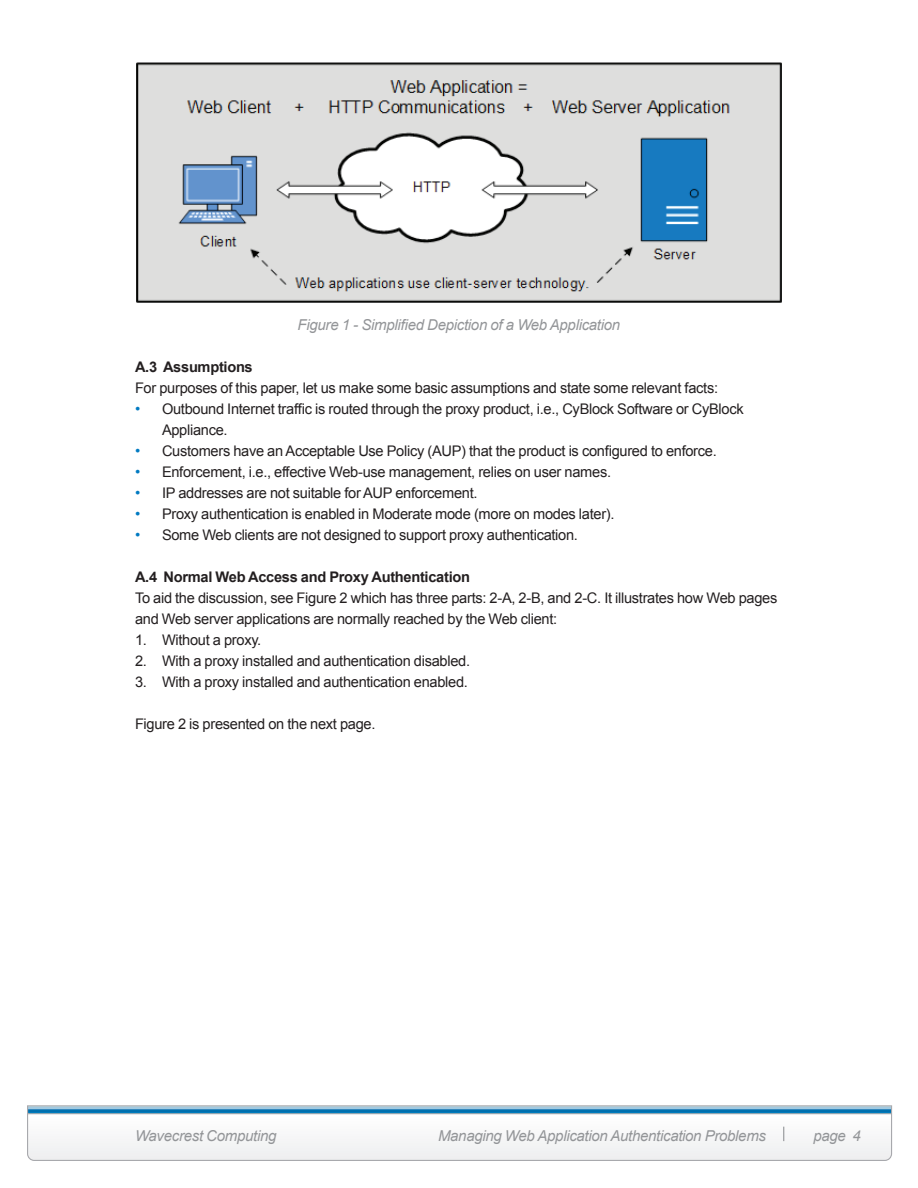
<style>
.page{position:relative;width:918px;height:1188px;background:#fff}
.page>*{position:absolute;margin:0;border:0;box-sizing:border-box;transform-origin:0 0}
.t1{font:italic 15px "Arial";letter-spacing:-.02em;color:#939598}
.t2{font:14.7px/21px "Arial";letter-spacing:-.02em;color:#231f20}
.t3{font:700 14.7px "Arial";letter-spacing:-.02em;color:#231f20}
.s1{font-size:15px;color:#007ac2}
</style>
<div class="page">
<svg style="left:27px;top:1105px;width:865px;height:56px;background:#81afc9"></svg>
<div style="left:28px;top:1116px;width:864px;height:44px;background:#f6f6f7"></div>
<img style="left:136px;top:62px;width:646px;height:241px">
<p class="t1" style="left:298px;top:315px;width:324px">Figure 1 - Simplified Depiction of a Web Application</p>
<p class="t3" style="left:135px;top:357px;width:119px">A.3 Assumptions</p>
<p class="t2" style="left:135px;top:378px;width:585px">For purposes of this paper, let us make some basic assumptions and state some relevant facts:</p>
<p class="t2" style="left:162px;top:399px;width:583px;text-indent:-27px"><span class="s1">•</span> Outbound Internet traffic is routed through the proxy product, i.e., CyBlock Software or CyBlock<br>Appliance.</p>
<p class="t2" style="left:135px;top:441px;width:583px"><span class="s1">•</span> Customers have an Acceptable Use Policy (AUP) that the product is configured to enforce.</p>
<p class="t2" style="left:135px;top:462px;width:478px"><span class="s1">•</span> Enforcement, i.e., effective Web-use management, relies on user names.</p>
<p class="t2" style="left:135px;top:483px;width:344px"><span class="s1">•</span> IP addresses are not suitable for AUP enforcement.</p>
<p class="t2" style="left:135px;top:504px;width:481px"><span class="s1">•</span> Proxy authentication is enabled in Moderate mode (more on modes later).</p>
<p class="t2" style="left:135px;top:525px;width:445px"><span class="s1">•</span> Some Web clients are not designed to support proxy authentication.</p>
<p class="t3" style="left:135px;top:567px;width:337px">A.4 Normal Web Access and Proxy Authentication</p>
<p class="t2" style="left:135px;top:588px;width:644px">To aid the discussion, see Figure 2 which has three parts: 2-A, 2-B, and 2-C. It illustrates how Web pages and Web server applications are normally reached by the Web client:</p>
<p class="t2" style="left:135px;top:630px;width:128px">1. Without a proxy.</p>
<p class="t2" style="left:135px;top:651px;width:337px">2. With a proxy installed and authentication disabled.</p>
<p class="t2" style="left:135px;top:672px;width:334px">3. With a proxy installed and authentication enabled.</p>
<p class="t2" style="left:135px;top:714px;width:242px">Figure 2 is presented on the next page.</p>
<p class="t1" style="left:135px;top:1126px;width:143px">Wavecrest Computing</p>
<p class="t1" style="left:438px;top:1126px;width:329px">Managing Web Application Authentication Problems</p>
<p class="t1" style="left:813px;top:1126px;width:49px">page 4</p>
</div>
